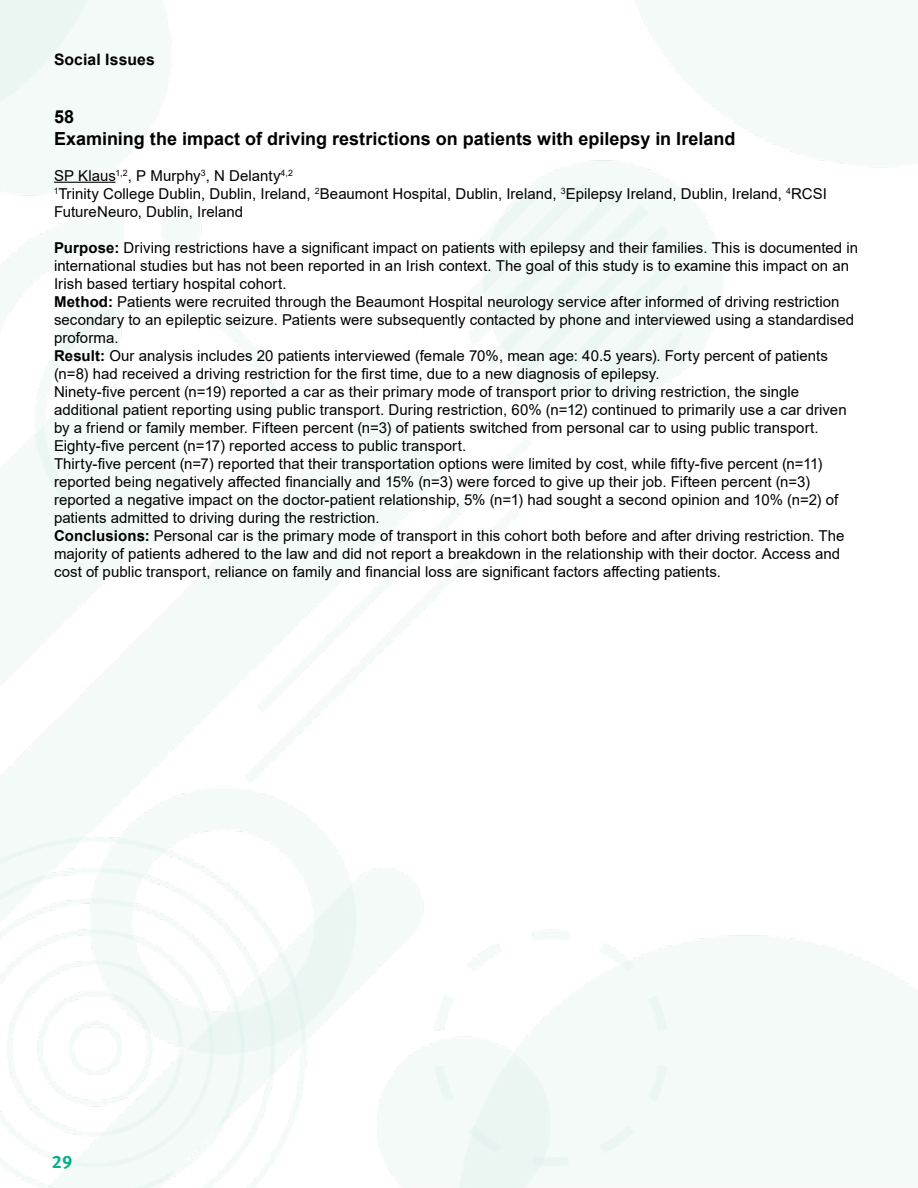
<style>
.page{position:relative;width:918px;height:1188px;background:#fff}
.page>*{position:absolute;margin:0;border:0;box-sizing:border-box;transform-origin:0 0}
.t1{font:700 18px/21.6px "Arial";color:#000}
.t2{font:700 18px "Meta Pro";color:#00b387}
.t3{font:700 15.75px "Arial";letter-spacing:.005em;color:#000}
.t4{font:15px/18px "Arial";letter-spacing:.005em;color:#000}
.s1{font-weight:700}
</style>
<div class="page">
<hr style="left:54px;top:182px;width:61px;height:1px;background:#000">
<p class="t3" style="left:54px;top:49px;width:102px">Social Issues</p>
<p class="t1" style="left:54px;top:106px;width:683px">58<br>Examining the impact of driving restrictions on patients with epilepsy in Ireland</p>
<p class="t4" style="left:54px;top:166px;width:775px">SP Klaus<sup>1,2</sup>, P Murphy<sup>3</sup>, N Delanty<sup>4,2<br>1</sup>Trinity College Dublin, Dublin, Ireland, <sup>2</sup>Beaumont Hospital, Dublin, Ireland, <sup>3</sup>Epilepsy Ireland, Dublin, Ireland, <sup>4</sup>RCSI<br>FutureNeuro, Dublin, Ireland</p>
<p class="t4" style="left:54px;top:238px;width:806px"><span class="s1">Purpose:</span> Driving restrictions have a significant impact on patients with epilepsy and their families. This is documented in international studies but has not been reported in an Irish context. The goal of this study is to examine this impact on an Irish based tertiary hospital cohort.<br><span class="s1">Method:</span> Patients were recruited through the Beaumont Hospital neurology service after informed of driving restriction secondary to an epileptic seizure. Patients were subsequently contacted by phone and interviewed using a standardised proforma.<br><span class="s1">Result:</span> Our analysis includes 20 patients interviewed (female 70%, mean age: 40.5 years). Forty percent of patients (n=8) had received a driving restriction for the first time, due to a new diagnosis of epilepsy.<br>Ninety-five percent (n=19) reported a car as their primary mode of transport prior to driving restriction, the single additional patient reporting using public transport. During restriction, 60% (n=12) continued to primarily use a car driven by a friend or family member. Fifteen percent (n=3) of patients switched from personal car to using public transport.<br>Eighty-five percent (n=17) reported access to public transport.<br>Thirty-five percent (n=7) reported that their transportation options were limited by cost, while fifty-five percent (n=11) reported being negatively affected financially and 15% (n=3) were forced to give up their job. Fifteen percent (n=3) reported a negative impact on the doctor-patient relationship, 5% (n=1) had sought a second opinion and 10% (n=2) of patients admitted to driving during the restriction.<br><span class="s1">Conclusions:</span> Personal car is the primary mode of transport in this cohort both before and after driving restriction. The majority of patients adhered to the law and did not report a breakdown in the relationship with their doctor. Access and cost of public transport, reliance on family and financial loss are significant factors affecting patients.</p>
<p class="t2" style="left:52px;top:1147px;width:22px">29</p>
</div>
